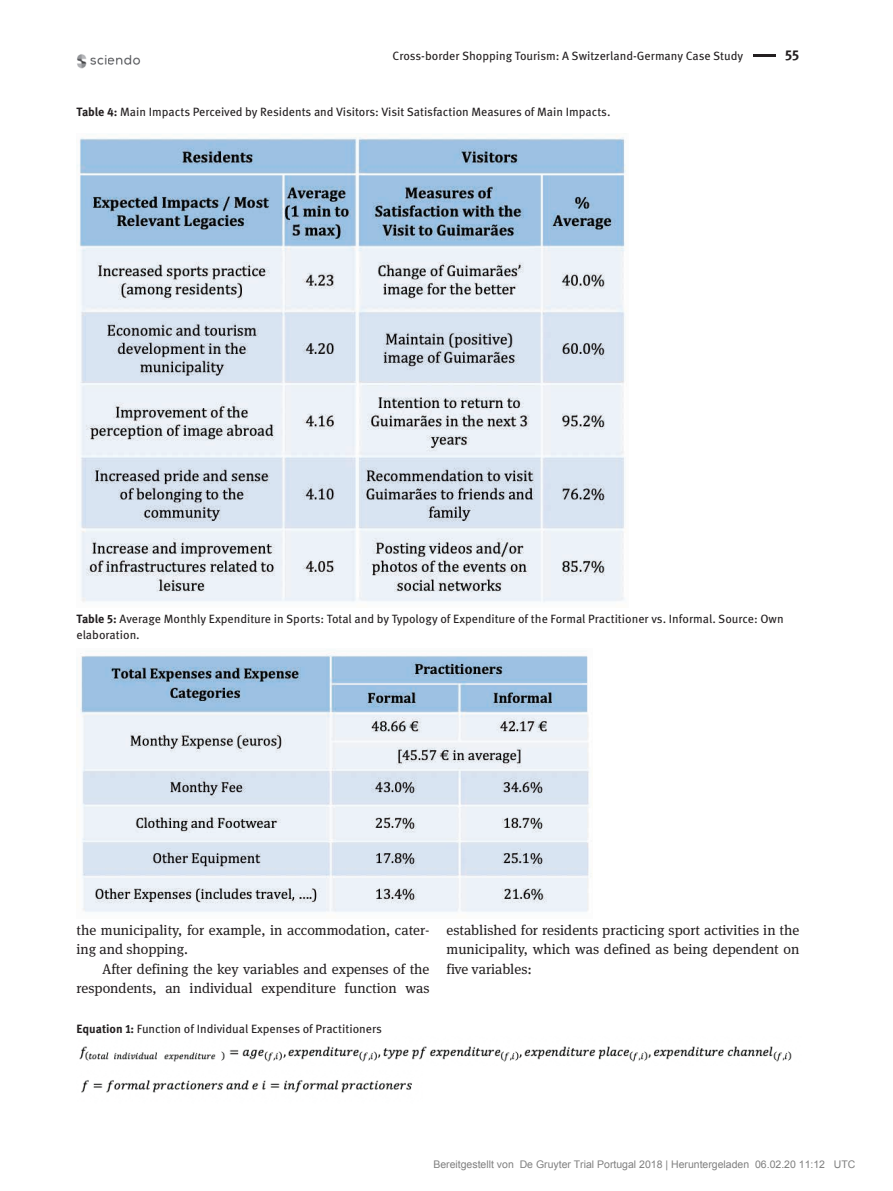
<style>
.page{position:relative;width:893px;height:1191px;background:#fff}
.page>*{position:absolute;margin:0;border:0;box-sizing:border-box;transform-origin:0 0}
.t1{font:14.25px/19.5px "DG Meta Serif Science";color:#231f20}
.t2{font:700 14.25px "DG Meta Science";color:#231f20}
.t3{font:12px/16.5px "DG Meta Science";color:#231f20}
.t4{font:10.5px "Arial";color:#808080}
.s1{font-weight:700}
</style>
<div class="page">
<img style="left:77px;top:54px;width:64px;height:15px">
<hr style="left:753px;top:55px;width:22px;height:2px;background:#231f20">
<img style="left:77px;top:135px;width:550px;height:467px">
<img style="left:80px;top:652px;width:512px;height:260px">
<img style="left:79px;top:1046px;width:713px;height:16px">
<img style="left:81px;top:1080px;width:331px;height:13px">
<p class="t3" style="left:393px;top:47px;width:352px">Cross-border Shopping Tourism: A Switzerland-Germany Case Study</p>
<p class="t2" style="left:785px;top:44px;width:16px">55</p>
<p class="t3" style="left:77px;top:103px;width:535px"><span class="s1">Table 4:</span> Main Impacts Perceived by Residents and Visitors: Visit Satisfaction Measures of Main Impacts.</p>
<p class="t3" style="left:77px;top:610px;width:709px"><span class="s1">Table 5:</span> Average Monthly Expenditure in Sports: Total and by Typology of Expenditure of the Formal Practitioner vs. Informal. Source: Own elaboration.</p>
<p class="t1" style="left:77px;top:920px;width:354px">the municipality, for example, in accommodation, cater&shy;ing and shopping.</p>
<p class="t1" style="left:77px;top:959px;width:354px;text-align:right">After defining the key variables and expenses of the respondents, an individual expenditure function was</p>
<p class="t3" style="left:77px;top:1019px;width:307px"><span class="s1">Equation 1:</span> Function of Individual Expenses of Practitioners</p>
<p class="t1" style="left:446px;top:920px;width:354px;text-align:justify">established for residents practicing sport activities in the municipality, which was defined as being dependent on five variables:</p>
<p class="t4" style="left:433px;top:1160px;width:424px">Bereitgestellt von De Gruyter Trial Portugal 2018 | Heruntergeladen 06.02.20 11:12 UTC</p>
</div>
